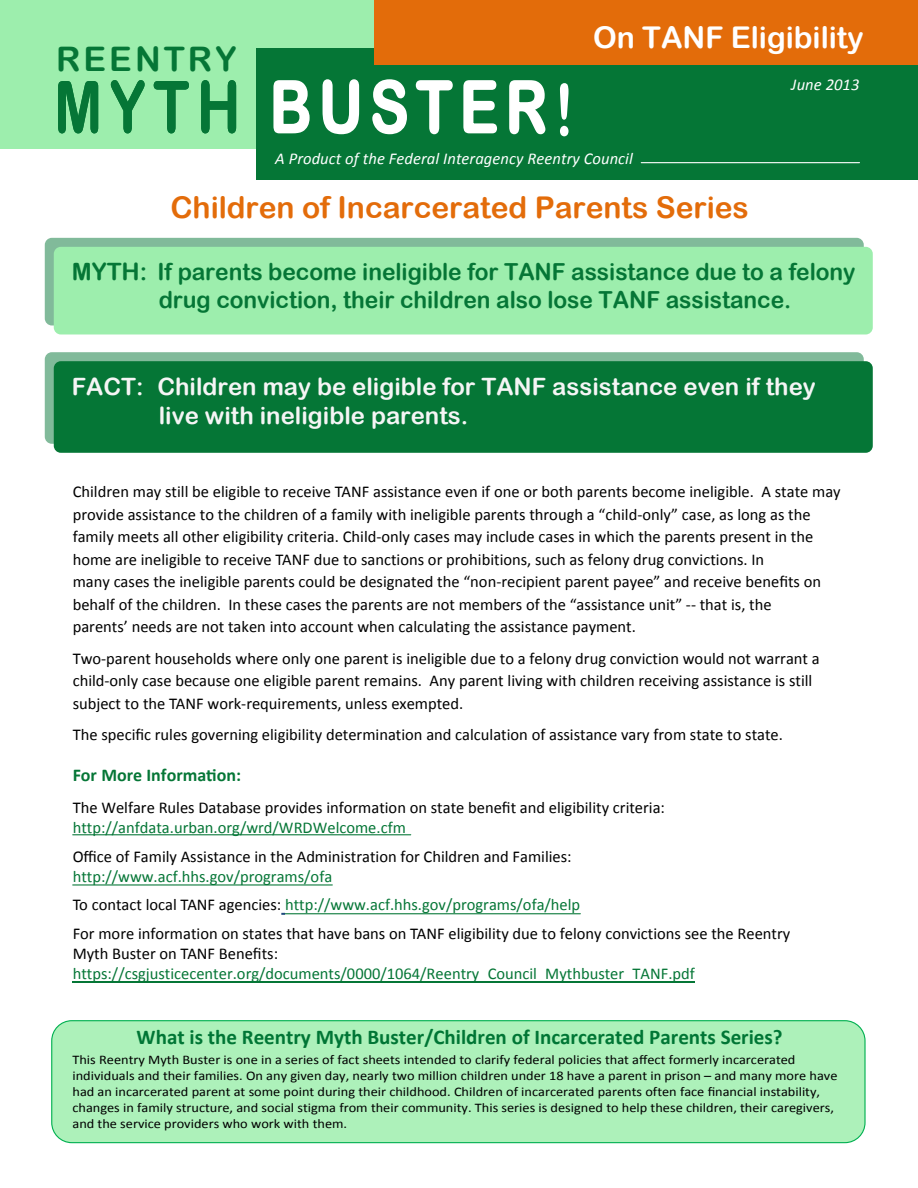
<style>
.page{position:relative;width:918px;height:1188px;background:#fff}
.page>*{position:absolute;margin:0;border:0;box-sizing:border-box;transform-origin:0 0}
.t1{font:72px "Arial Rounded MT Bold";letter-spacing:.125em;color:#fff;scale:.81 1}
.t2{font:33.9px "Arial Rounded MT Bold";letter-spacing:.09em;color:#057636}
.t3{font:30px "Arial Rounded MT Bold";color:#e36c0a}
.t4{font:30px "Arial Rounded MT Bold";color:#fff}
.t5{font:24px/28.8px "Arial Rounded MT Bold";color:#f5f5f5}
.t6{font:23.55px/28.2px "Arial Rounded MT Bold";letter-spacing:-.005em;color:#057636}
.t7{font:700 21px "Calibri";color:#007635}
.t8{font:700 18px "Calibri";color:#057636}
.t9{font:16.5px/22.5px "Calibri";color:#000}
.t10{font:16.5px "Calibri";color:#057636}
.t11{font:italic 16.5px "Calibri";letter-spacing:.005em;color:#fff}
.t12{font:13.2px/16.2px "Calibri";color:#000;scale:1.09 1}
.s1{color:#057636}
.s2{font-size:24px}
</style>
<div class="page">
<div style="left:45px;top:352px;width:819px;height:92px;background:#81ba9a;border-radius:7px"></div>
<div style="left:54px;top:361px;width:819px;height:92px;background:#057636;border-radius:7px"></div>
<div style="left:45px;top:238px;width:819px;height:87px;background:#81ba9a;border-radius:7px"></div>
<div style="left:54px;top:247px;width:819px;height:87px;background:#9deead;border-radius:7px"></div>
<div style="left:0;top:0;width:378px;height:149px;background:#9deead"></div>
<div style="left:256px;top:48px;width:662px;height:132px;background:#057636"></div>
<svg style="left:273px;top:80px;width:37px;height:54px"></svg>
<svg style="left:322px;top:79px;width:38px;height:56px"></svg>
<svg style="left:372px;top:79px;width:35px;height:56px"></svg>
<svg style="left:415px;top:80px;width:38px;height:55px"></svg>
<svg style="left:463px;top:80px;width:34px;height:54px"></svg>
<svg style="left:509px;top:80px;width:37px;height:55px"></svg>
<hr style="left:641px;top:162px;width:219px;height:1px;background:#fff">
<div style="left:375px;top:0;width:543px;height:65px;background:#e36c0a"></div>
<hr style="left:73px;top:834px;width:338px;height:1px;background:#057636">
<div style="left:52px;top:1021px;width:813px;height:122px;background:#adf1ba;border-radius:20px"></div>
<div style="left:51px;top:1020px;width:815px;height:123px;border:1px solid #00b050;border-radius:20px"></div>
<hr style="left:73px;top:982px;width:622px;height:1px;background:#057636">
<hr style="left:285px;top:913px;width:295px;height:1px;background:#057636">
<hr style="left:73px;top:884px;width:259px;height:2px;background:#057636">
<h2 class="t2" style="left:56px;top:39px;width:182px">REENTRY</h2>
<h1 class="t1" style="left:54px;top:64px;width:643px"><span class="s1">MYTH</span> BUSTER<span class="s1">!</span></h1>
<h3 class="t4" style="left:593px;top:19px;width:272px">On TANF Eligibility</h3>
<p class="t11" style="left:791px;top:74px;width:70px">June 2013</p>
<p class="t11" style="left:275px;top:148px;width:359px">A Product of the Federal Interagency Reentry Council</p>
<h3 class="t3" style="left:170px;top:190px;width:580px">Children of Incarcerated Parents Series</h3>
<h3 class="t6" style="left:159px;top:257px;width:698px;text-indent:-87px"><span class="s2">MYTH:</span> If parents become ineligible for TANF assistance due to a felony drug conviction, their children also lose TANF assistance.</h3>
<h3 class="t5" style="left:159px;top:372px;width:659px;text-indent:-87px">FACT: Children may be eligible for TANF assistance even if they live with ineligible parents.</h3>
<p class="t9" style="left:73px;top:480px;width:770px">Children may still be eligible to receive TANF assistance even if one or both parents become ineligible. A state may provide assistance to the children of a family with ineligible parents through a “child-only” case, as long as the family meets all other eligibility criteria. Child-only cases may include cases in which the parents present in the home are ineligible to receive TANF due to sanctions or prohibitions, such as felony drug convictions. In<br>many cases the ineligible parents could be designated the “non-recipient parent payee” and receive benefits on behalf of the children. In these cases the parents are not members of the “assistance unit” -- that is, the<br>parents’ needs are not taken into account when calculating the assistance payment.</p>
<p class="t9" style="left:73px;top:646px;width:749px">Two-parent households where only one parent is ineligible due to a felony drug conviction would not warrant a child-only case because one eligible parent remains. Any parent living with children receiving assistance is still subject to the TANF work-requirements, unless exempted.</p>
<p class="t9" style="left:73px;top:723px;width:712px">The specific rules governing eligibility determination and calculation of assistance vary from state to state.</p>
<p class="t8" style="left:73px;top:764px;width:170px">For More Information:</p>
<p class="t9" style="left:73px;top:796px;width:594px">The Welfare Rules Database provides information on state benefit and eligibility criteria:</p>
<p class="t10" style="left:73px;top:817px;width:335px">http://anfdata.urban.org/wrd/WRDWelcome.cfm</p>
<p class="t9" style="left:73px;top:844px;width:501px">Office of Family Assistance in the Administration for Children and Families:</p>
<p class="t9" style="left:73px;top:861px;width:719px;line-height:28.8px"><span class="s1">http://www.acf.hhs.gov/programs/ofa<br></span>To contact local TANF agencies: <span class="s1">http://www.acf.hhs.gov/programs/ofa/help<br></span>For more information on states that have bans on TANF eligibility due to felony convictions see the Reentry</p>
<p class="t9" style="left:73px;top:941px;width:207px">Myth Buster on TANF Benefits:</p>
<p class="t10" style="left:73px;top:963px;width:624px">https://csgjusticecenter.org/documents/0000/1064/Reentry_Council_Mythbuster_TANF.pdf</p>
<p class="t7" style="left:137px;top:1024px;width:648px">What is the Reentry Myth Buster/Children of Incarcerated Parents Series?</p>
<p class="t12" style="left:72px;top:1051px;width:703px">This Reentry Myth Buster is one in a series of fact sheets intended to clarify federal policies that affect formerly incarcerated individuals and their families. On any given day, nearly two million children under 18 have a parent in prison – and many more have had an incarcerated parent at some point during their childhood. Children of incarcerated parents often face financial instability, changes in family structure, and social stigma from their community. This series is designed to help these children, their caregivers, and the service providers who work with them.</p>
</div>
